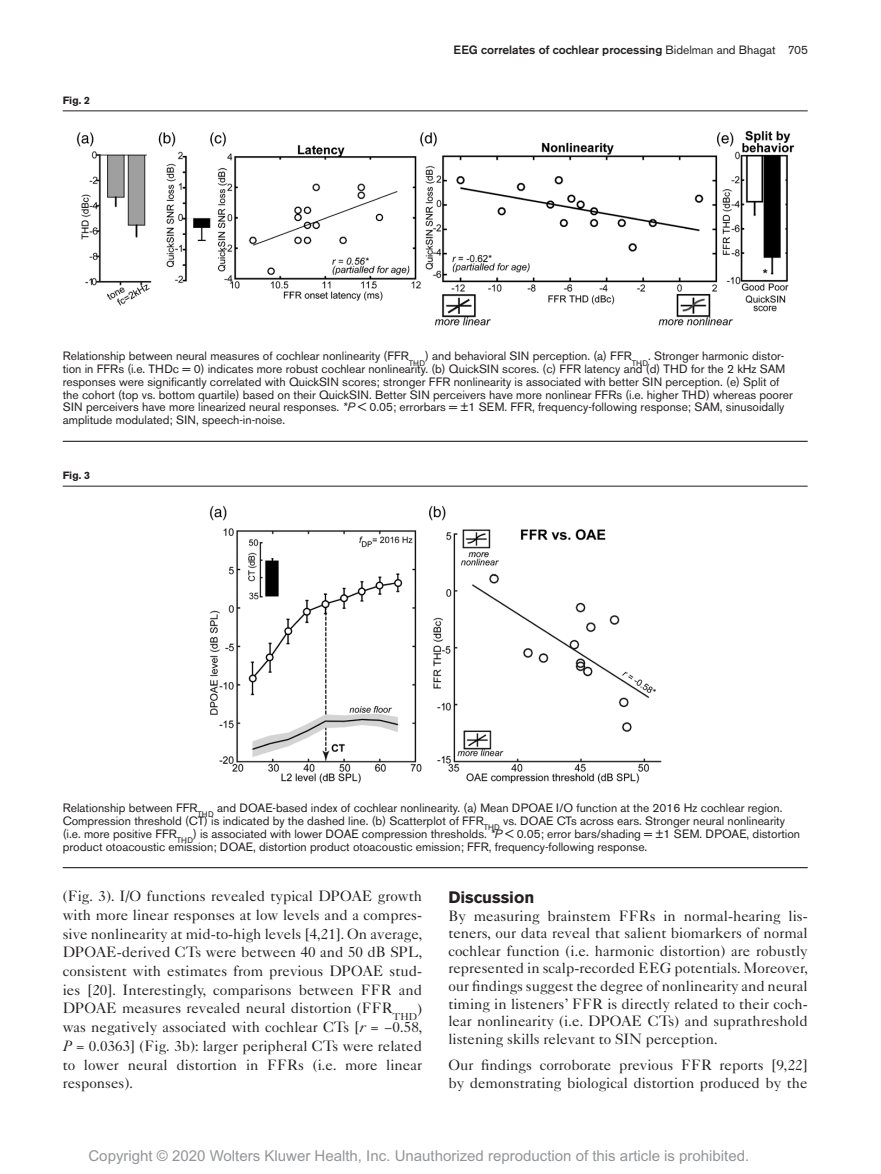
<style>
.page{position:relative;width:881px;height:1174px;background:#fff}
.page>*{position:absolute;margin:0;border:0;box-sizing:border-box;transform-origin:0 0}
.t1{font:700 16.5px "Akzidenz Grotesk BE";color:#231f20}
.t2{font:15px/18.8px "Caslon 540 LT Std";color:#231f20;text-align:justify}
.t3{font:15px "Arial MT Std";color:#939598}
.t4{font:12px/12.8px "Akzidenz Grotesk BE";color:#231f20}
.t5{font:500 12px "Akzidenz Grotesk BE";color:#231f20}
.t6{font:700 10.5px "Akzidenz Grotesk BE";color:#231f20}
.s1{font-weight:400}
.s2{font-style:italic}
</style>
<div class="page">
<img style="left:76px;top:130px;width:719px;height:196px">
<hr style="left:63px;top:111px;width:744px;height:1px;background:#231f20">
<hr style="left:63px;top:441px;width:744px;height:1px;background:#231f20">
<img style="left:209px;top:505px;width:452px;height:279px">
<hr style="left:63px;top:486px;width:744px;height:1px;background:#231f20">
<hr style="left:63px;top:867px;width:744px;height:1px;background:#231f20">
<p class="t6" style="left:63px;top:94px;width:29px">Fig. 2</p>
<p class="t5" style="left:453px;top:42px;width:356px">EEG correlates of cochlear processing <span class="s1">Bidelman and Bhagat 705</span></p>
<p class="t4" style="left:63px;top:350px;width:731px">Relationship between neural measures of cochlear nonlinearity (FFR<sub>THD</sub>) and behavioral SIN perception. (a) FFR<sub>THD</sub>. Stronger harmonic distor&shy;tion in FFRs (i.e. THDc = 0) indicates more robust cochlear nonlinearity. (b) QuickSIN scores. (c) FFR latency and (d) THD for the 2 kHz SAM responses were significantly correlated with QuickSIN scores; stronger FFR nonlinearity is associated with better SIN perception. (e) Split of the cohort (top vs. bottom quartile) based on their QuickSIN. Better SIN perceivers have more nonlinear FFRs (i.e. higher THD) whereas poorer SIN perceivers have more linearized neural responses. <span class="s2">*P</span> &lt; 0.05; errorbars = ±1 SEM. FFR, frequency-following response; SAM, sinusoidally amplitude modulated; SIN, speech-in-noise.</p>
<p class="t6" style="left:63px;top:469px;width:29px">Fig. 3</p>
<p class="t4" style="left:63px;top:801px;width:738px">Relationship between FFR<sub>THD</sub> and DOAE-based index of cochlear nonlinearity. (a) Mean DPOAE I/O function at the 2016 Hz cochlear region.<br>Compression threshold (CT) is indicated by the dashed line. (b) Scatterplot of FFR<sub>THD</sub> vs. DOAE CTs across ears. Stronger neural nonlinearity (i.e. more positive FFR<sub>THD</sub>) is associated with lower DOAE compression thresholds. <span class="s2">*P</span> &lt; 0.05; error bars/shading = ±1 SEM. DPOAE, distortion product otoacoustic emission; DOAE, distortion product otoacoustic emission; FFR, frequency-following response.</p>
<p class="t2" style="left:63px;top:886px;width:361px">(Fig. 3). I/O functions revealed typical DPOAE growth with more linear responses at low levels and a compres&shy;sive nonlinearity at mid-to-high levels [4,21]. On average, DPOAE-derived CTs were between 40 and 50 dB SPL, consistent with estimates from previous DPOAE stud&shy;ies [20]. Interestingly, comparisons between FFR and DPOAE measures revealed neural distortion (FFR<sub>THD</sub>) was negatively associated with cochlear CTs [<span class="s2">r</span> = −0.58, <span class="s2">P</span> = 0.0363] (Fig. 3b): larger peripheral CTs were related to lower neural distortion in FFRs (i.e. more linear responses).</p>
<h1 class="t1" style="left:448px;top:887px;width:87px">Discussion</h1>
<p class="t2" style="left:448px;top:906px;width:361px;line-height:17.5px">By measuring brainstem FFRs in normal-hearing lis&shy;teners, our data reveal that salient biomarkers of normal cochlear function (i.e. harmonic distortion) are robustly represented in scalp-recorded EEG potentials. Moreover, our findings suggest the degree of nonlinearity and neural timing in listeners’ FFR is directly related to their coch&shy;lear nonlinearity (i.e. DPOAE CTs) and suprathreshold listening skills relevant to SIN perception.</p>
<p class="t2" style="left:448px;top:1056px;width:361px;line-height:17.7px">Our findings corroborate previous FFR reports [9,22] by demonstrating biological distortion produced by the</p>
<p class="t3" style="left:88px;top:1147px;width:662px">Copyright © 2020 Wolters Kluwer Health, Inc. Unauthorized reproduction of this article is prohibited.</p>
</div>
